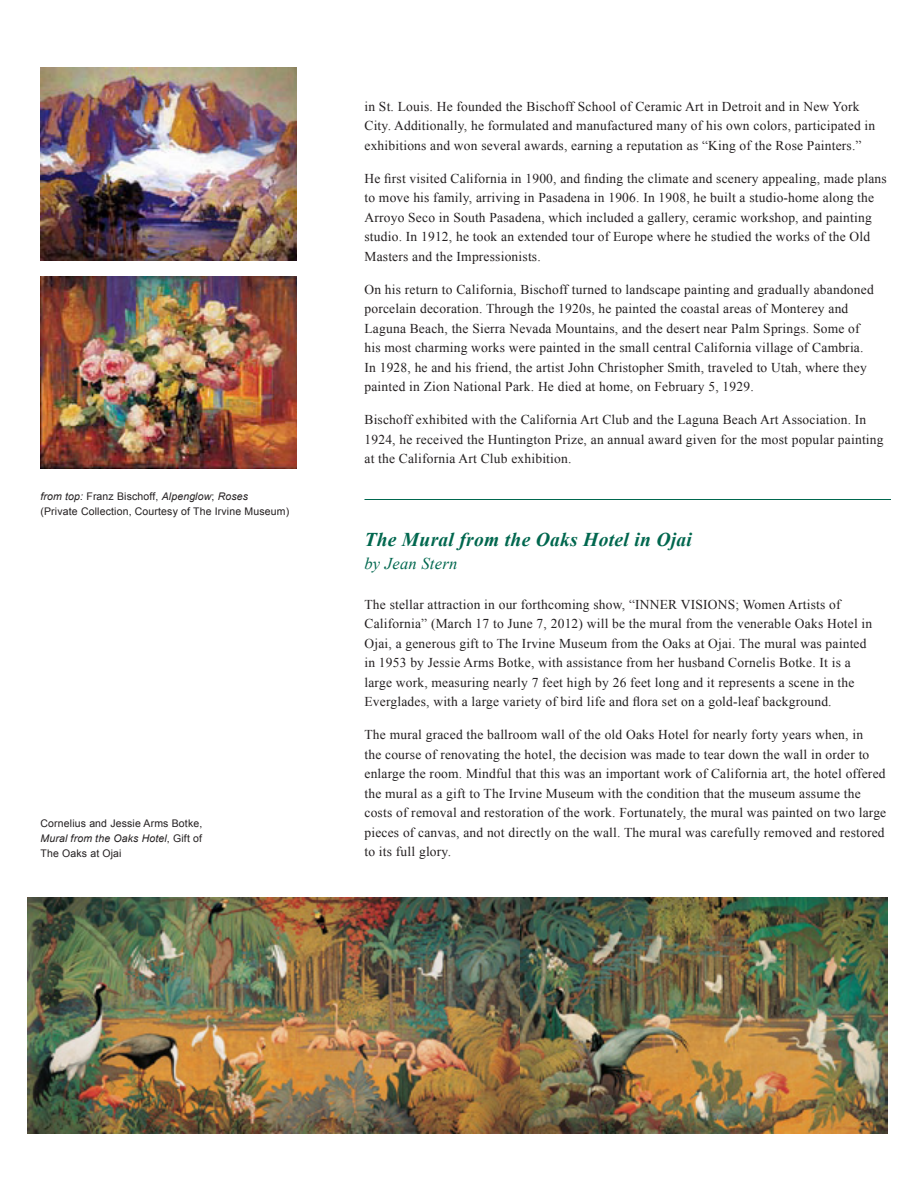
<style>
.page{position:relative;width:918px;height:1188px;background:#fff}
.page>*{position:absolute;margin:0;border:0;box-sizing:border-box;transform-origin:0 0}
.t1{font:italic 700 19.5px "Times New Roman";letter-spacing:.015em;color:#00674e}
.t2{font:italic 16.5px "Times New Roman";letter-spacing:.015em;color:#00674e}
.t3{font:13.5px/19.5px "Times New Roman";letter-spacing:.015em;color:#231f20}
.t4{font:10.5px/15px "Arial";letter-spacing:.015em;color:#231f20}
.s1{font-style:italic}
</style>
<div class="page">
<img style="left:40px;top:68px;width:257px;height:193px">
<img style="left:40px;top:277px;width:257px;height:191px">
<hr style="left:364px;top:499px;width:527px;height:1px;background:#00674e">
<img style="left:27px;top:898px;width:860px;height:236px">
<p class="t4" style="left:40px;top:488px;width:250px"><span class="s1">from top:</span> Franz Bischoff, <span class="s1">Alpenglow</span>; <span class="s1">Roses<br></span>(Private Collection, Courtesy of The Irvine Museum)</p>
<p class="t4" style="left:40px;top:816px;width:163px;text-align:justify">Cornelius and Jessie Arms Botke, <span class="s1">Mural from the Oaks Hotel</span>, Gift of The Oaks at Ojai</p>
<p class="t3" style="left:364px;top:96px;width:512px">in St. Louis. He founded the Bischoff School of Ceramic Art in Detroit and in New York<br>City. Additionally, he formulated and manufactured many of his own colors, participated in exhibitions and won several awards, earning a reputation as “King of the Rose Painters.”</p>
<p class="t3" style="left:364px;top:168px;width:524px">He first visited California in 1900, and finding the climate and scenery appealing, made plans to move his family, arriving in Pasadena in 1906. In 1908, he built a studio-home along the Arroyo Seco in South Pasadena, which included a gallery, ceramic workshop, and painting studio. In 1912, he took an extended tour of Europe where he studied the works of the Old Masters and the Impressionists.</p>
<p class="t3" style="left:364px;top:279px;width:511px">On his return to California, Bischoff turned to landscape painting and gradually abandoned porcelain decoration. Through the 1920s, he painted the coastal areas of Monterey and Laguna Beach, the Sierra Nevada Mountains, and the desert near Palm Springs. Some of his most charming works were painted in the small central California village of Cambria.<br>In 1928, he and his friend, the artist John Christopher Smith, traveled to Utah, where they painted in Zion National Park. He died at home, on February 5, 1929.</p>
<p class="t3" style="left:364px;top:410px;width:521px">Bischoff exhibited with the California Art Club and the Laguna Beach Art Association. In<br>1924, he received the Huntington Prize, an annual award given for the most popular painting at the California Art Club exhibition.</p>
<h1 class="t1" style="left:364px;top:526px;width:329px">The Mural from the Oaks Hotel in Ojai</h1>
<p class="t2" style="left:364px;top:552px;width:94px">by Jean Stern</p>
<p class="t3" style="left:364px;top:594px;width:509px">The stellar attraction in our forthcoming show, “INNER VISIONS; Women Artists of California” (March 17 to June 7, 2012) will be the mural from the venerable Oaks Hotel in Ojai, a generous gift to The Irvine Museum from the Oaks at Ojai. The mural was painted in 1953 by Jessie Arms Botke, with assistance from her husband Cornelis Botke. It is a large work, measuring nearly 7 feet high by 26 feet long and it represents a scene in the Everglades, with a large variety of bird life and flora set on a gold-leaf background.</p>
<p class="t3" style="left:364px;top:725px;width:523px">The mural graced the ballroom wall of the old Oaks Hotel for nearly forty years when, in<br>the course of renovating the hotel, the decision was made to tear down the wall in order to enlarge the room. Mindful that this was an important work of California art, the hotel offered the mural as a gift to The Irvine Museum with the condition that the museum assume the costs of removal and restoration of the work. Fortunately, the mural was painted on two large pieces of canvas, and not directly on the wall. The mural was carefully removed and restored to its full glory.</p>
</div>
